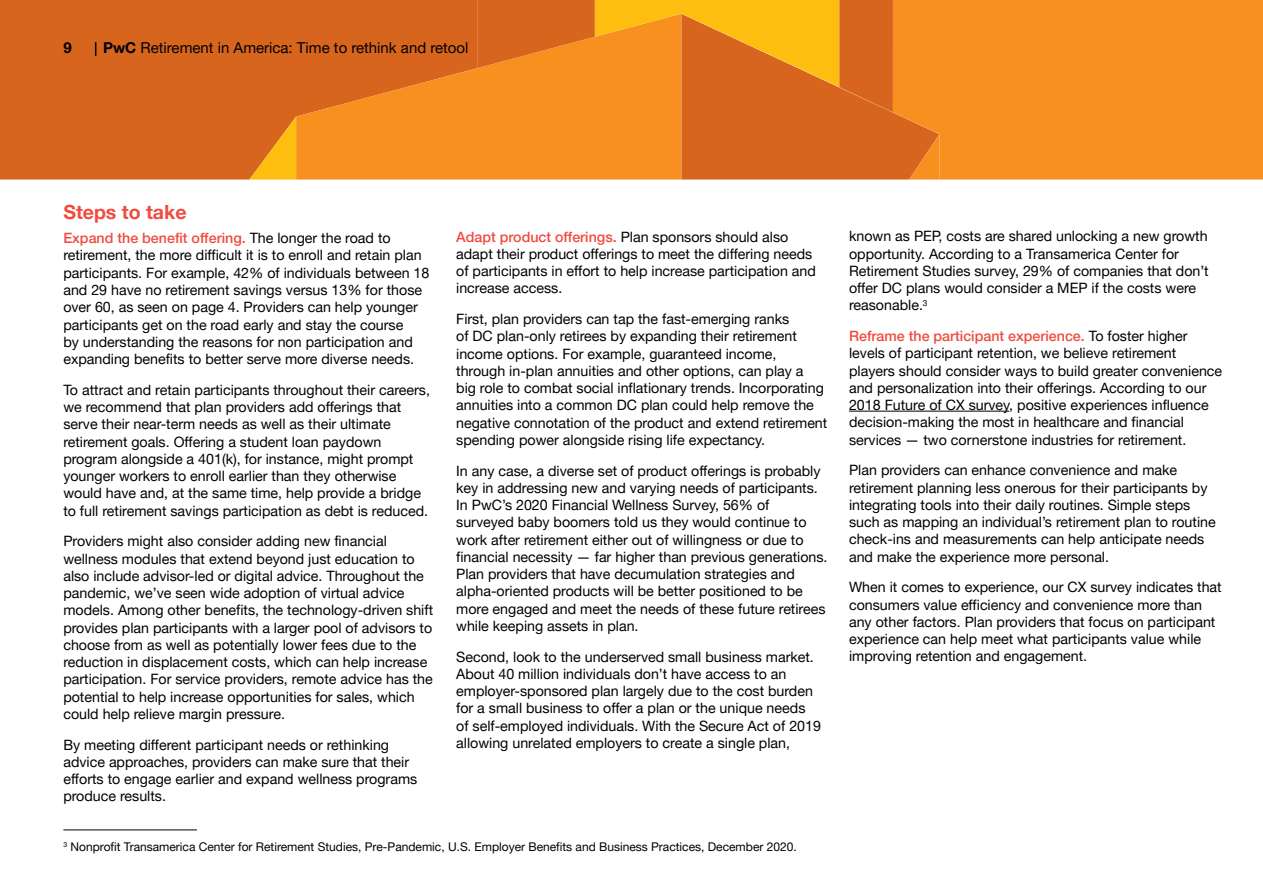
<style>
.page{position:relative;width:1263px;height:893px;background:#fff}
.page>*{position:absolute;margin:0;border:0;box-sizing:border-box;transform-origin:0 0}
.t1{font:700 19.5px "Helvetica Neue LT Pro";color:#f04b3e}
.t2{font:15px "Helvetica Neue LT Pro";color:#000}
.t3{font:700 15px "Helvetica Neue LT Pro";color:#000}
.t4{font:14.25px/17.2px "Helvetica Neue LT Pro";color:#000}
.t5{font:12px "Helvetica Neue LT Pro";color:#000}
.s1{font-weight:700}
.s2{font-weight:500;color:#f04b3e}
</style>
<div class="page">
<hr style="left:849px;top:411px;width:160px;height:1px;background:#000">
<div style="left:0;top:0;width:249px;height:180px;background:#d8651e"></div>
<svg style="left:249px;top:0;width:644px;height:180px;background:#e87f1d"></svg>
<div style="left:893px;top:0;width:370px;height:180px;background:#f7901e"></div>
<hr style="left:893px;top:0;width:1px;height:112px;background:#f7901e">
<hr style="left:63px;top:829px;width:134px;height:1px;background:#000">
<svg style="left:95px;top:42px;width:1px;height:14px"></svg>
<p class="t3" style="left:63px;top:38px;width:10px">9</p>
<p class="t2" style="left:103px;top:38px;width:367px"><span class="s1">PwC</span> Retirement in America: Time to rethink and retool</p>
<h1 class="t1" style="left:63px;top:200px;width:125px">Steps to take</h1>
<p class="t4" style="left:63px;top:229px;width:368px"><span class="s2">Expand the benefit offering.</span> The longer the road to retirement, the more difficult it is to enroll and retain plan participants. For example, 42% of individuals between 18 and 29 have no retirement savings versus 13% for those over 60, as seen on page 4. Providers can help younger participants get on the road early and stay the course<br>by understanding the reasons for non participation and expanding benefits to better serve more diverse needs.</p>
<p class="t4" style="left:63px;top:381px;width:368px">To attract and retain participants throughout their careers, we recommend that plan providers add offerings that serve their near-term needs as well as their ultimate retirement goals. Offering a student loan paydown program alongside a 401(k), for instance, might prompt younger workers to enroll earlier than they otherwise would have and, at the same time, help provide a bridge to full retirement savings participation as debt is reduced.</p>
<p class="t4" style="left:63px;top:532px;width:371px">Providers might also consider adding new financial wellness modules that extend beyond just education to also include advisor-led or digital advice. Throughout the pandemic, we’ve seen wide adoption of virtual advice models. Among other benefits, the technology-driven shift provides plan participants with a larger pool of advisors to choose from as well as potentially lower fees due to the reduction in displacement costs, which can help increase participation. For service providers, remote advice has the potential to help increase opportunities for sales, which could help relieve margin pressure.</p>
<p class="t4" style="left:63px;top:736px;width:355px">By meeting different participant needs or rethinking advice approaches, providers can make sure that their efforts to engage earlier and expand wellness programs produce results.</p>
<p class="t4" style="left:456px;top:227px;width:361px"><span class="s2">Adapt product offerings.</span> Plan sponsors should also adapt their product offerings to meet the differing needs of participants in effort to help increase participation and increase access.</p>
<p class="t4" style="left:456px;top:310px;width:373px">First, plan providers can tap the fast-emerging ranks<br>of DC plan-only retirees by expanding their retirement income options. For example, guaranteed income, through in-plan annuities and other options, can play a<br>big role to combat social inflationary trends. Incorporating annuities into a common DC plan could help remove the negative connotation of the product and extend retirement spending power alongside rising life expectancy.</p>
<p class="t4" style="left:456px;top:462px;width:373px">In any case, a diverse set of product offerings is probably key in addressing new and varying needs of participants.<br>In PwC’s 2020 Financial Wellness Survey, 56% of surveyed baby boomers told us they would continue to work after retirement either out of willingness or due to financial necessity — far higher than previous generations.<br>Plan providers that have decumulation strategies and alpha-oriented products will be better positioned to be more engaged and meet the needs of these future retirees while keeping assets in plan.</p>
<p class="t4" style="left:456px;top:648px;width:366px">Second, look to the underserved small business market.<br>About 40 million individuals don’t have access to an employer-sponsored plan largely due to the cost burden for a small business to offer a plan or the unique needs of self-employed individuals. With the Secure Act of 2019 allowing unrelated employers to create a single plan,</p>
<p class="t5" style="left:63px;top:839px;width:735px"><sup>3</sup> Nonprofit Transamerica Center for Retirement Studies, Pre-Pandemic, U.S. Employer Benefits and Business Practices, December 2020.</p>
<p class="t4" style="left:849px;top:227px;width:361px">known as PEP, costs are shared unlocking a new growth opportunity. According to a Transamerica Center for Retirement Studies survey, 29% of companies that don’t offer DC plans would consider a MEP if the costs were reasonable.<sup>3</sup></p>
<p class="t4" style="left:849px;top:327px;width:375px"><span class="s2">Reframe the participant experience.</span> To foster higher levels of participant retention, we believe retirement players should consider ways to build greater convenience and personalization into their offerings. According to our 2018 Future of CX survey, positive experiences influence decision-making the most in healthcare and financial services — two cornerstone industries for retirement.</p>
<p class="t4" style="left:849px;top:461px;width:368px">Plan providers can enhance convenience and make retirement planning less onerous for their participants by integrating tools into their daily routines. Simple steps such as mapping an individual’s retirement plan to routine check-ins and measurements can help anticipate needs and make the experience more personal.</p>
<p class="t4" style="left:849px;top:578px;width:374px">When it comes to experience, our CX survey indicates that consumers value efficiency and convenience more than any other factors. Plan providers that focus on participant experience can help meet what participants value while improving retention and engagement.</p>
</div>
